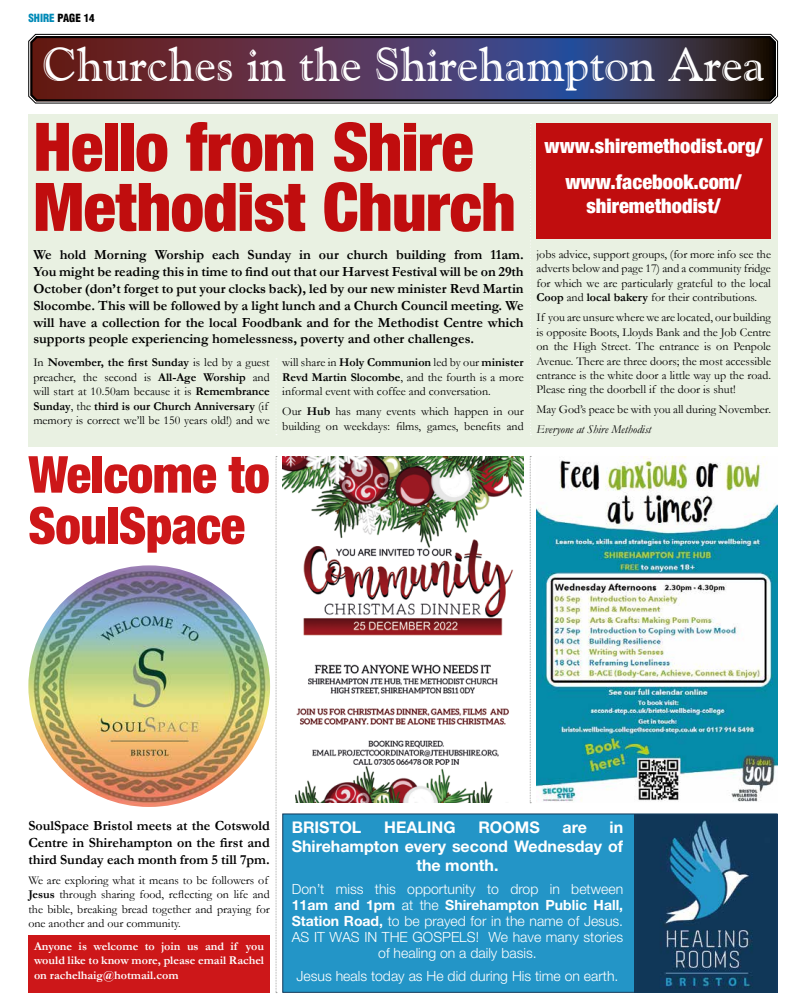
<style>
.page{position:relative;width:806px;height:1007px;background:#fff}
.page>*{position:absolute;margin:0;border:0;box-sizing:border-box;transform-origin:0 0}
.t1{font:900 condensed 67px/60px "Helvetica Neue LTW1 G";letter-spacing:-.01em;color:#c00d0e}
.t2{font:900 condensed 51px/51px "Helvetica Neue LTW1 G";letter-spacing:-.01em;color:#cd1719}
.t3{font:47px "Goudy Handtooled BT";color:#fff}
.t4{font:900 condensed 20px/35.4px "Helvetica Neue LTW1 G";color:#fff;text-align:center}
.t5{font:700 16.1px "Helvetica Neue LT Std";color:#fff}
.t6{font:300 14.1px/16.1px "Helvetica Neue LT Std";color:#fff;text-align:center}
.t7{font:700 14px/16.8px "Garamond";color:#000;text-align:justify}
.t8{font:12px/14.4px "Garamond";color:#000}
.t9{font:700 12px/14.4px "Garamond";color:#fff;text-align:justify}
.t10{font:italic 12px "Garamond";color:#000}
.t11{font:900 condensed 11px "Helvetica LT";color:#000}
.s1{color:#008ab7}
.s2{font-weight:700}
</style>
<div class="page">
<div style="left:28px;top:934px;width:242px;height:58px;background:#cd1719"></div>
<svg style="left:275px;top:456px;width:2px;height:537px"></svg>
<svg style="left:529px;top:456px;width:2px;height:347px"></svg>
<div style="left:282px;top:813px;width:495px;height:179px;background:#2395c7;border:1px solid #113859"></div>
<div style="left:633px;top:813px;width:143px;height:179px;background:#113859"></div>
<img style="left:662px;top:820px;width:91px;height:168px">
<svg style="left:28px;top:33px;width:750px;height:71px;background:#9e9e9e"></svg>
<svg style="left:29px;top:34px;width:747px;height:68px;background:#4a344e"></svg>
<div style="left:28px;top:114px;width:749px;height:332px;background:#e9f1e2"></div>
<div style="left:536px;top:123px;width:234px;height:116px;background:#c00d0e"></div>
<svg style="left:530px;top:123px;width:1px;height:312px"></svg>
<img style="left:282px;top:456px;width:241px;height:346px">
<img style="left:536px;top:456px;width:241px;height:346px">
<img style="left:28px;top:565px;width:242px;height:241px;border-radius:121px">
<p class="t11" style="left:28px;top:11px;width:68px"><span class="s1">SHIRE</span> PAGE 14</p>
<h3 class="t3" style="left:42px;top:36px;width:723px">Churches in the Shirehampton Area</h3>
<h1 class="t1" style="left:33px;top:117px;width:484px">Hello from Shire<br>Methodist Church</h1>
<p class="t7" style="left:33px;top:246px;width:491px">We hold Morning Worship each Sunday in our church building from 11am.<br>You might be reading this in time to find out that our Harvest Festival will be on 29th October (don’t forget to put your clocks back), led by our new minister Revd Martin Slocombe. This will be followed by a light lunch and a Church Council meeting. We will have a collection for the local Foodbank and for the Methodist Centre which supports people experiencing homelessness, poverty and other challenges.</p>
<p class="t8" style="left:33px;top:355px;width:238px">In <span class="s2">November, the first Sunday</span> is led by a guest preacher, the second is <span class="s2">All-Age Worship</span> and will start at 10.50am because it is <span class="s2">Remembrance Sunday</span>, the <span class="s2">third is our Church Anniversary</span> (if memory is correct we’ll be 150 years old!) and we</p>
<p class="t8" style="left:282px;top:355px;width:243px;text-align:justify">will share in <span class="s2">Holy Communion</span> led by our <span class="s2">minister Revd Martin Slocombe</span>, and the fourth is a more informal event with coffee and conversation.</p>
<p class="t8" style="left:282px;top:404px;width:243px">Our <span class="s2">Hub</span> has many events which happen in our building on weekdays: films, games, benefits and</p>
<h2 class="t2" style="left:28px;top:449px;width:243px">Welcome to<br>SoulSpace</h2>
<h3 class="t4" style="left:544px;top:128px;width:219px">www.shiremethodist.org/ www.facebook.com/</h3>
<h3 class="t4" style="left:586px;top:188px;width:136px">shiremethodist/</h3>
<p class="t8" style="left:536px;top:247px;width:236px;text-align:justify">jobs advice, support groups, (for more info see the adverts below and page 17) and a community fridge for which we are particularly grateful to the local <span class="s2">Coop</span> and <span class="s2">local bakery</span> for their contributions.</p>
<p class="t8" style="left:536px;top:310px;width:236px;text-align:justify">If you are unsure where we are located, our building is opposite Boots, Lloyds Bank and the Job Centre on the High Street. The entrance is on Penpole Avenue. There are three doors; the most accessible entrance is the white door a little way up the road.<br>Please ring the doorbell if the door is shut!</p>
<p class="t8" style="left:536px;top:402px;width:236px">May God’s peace be with you all during November.</p>
<p class="t10" style="left:536px;top:422px;width:116px">Everyone at Shire Methodist</p>
<p class="t7" style="left:28px;top:817px;width:243px">SoulSpace Bristol meets at the Cotswold Centre in Shirehampton on the first and third Sunday each month from 5 till 7pm.</p>
<p class="t8" style="left:28px;top:872px;width:243px">We are exploring what it means to be followers of <span class="s2">Jesus</span> through sharing food, reflecting on life and the bible, breaking bread together and praying for one another and our community.</p>
<p class="t9" style="left:34px;top:938px;width:231px">Anyone is welcome to join us and if you would like to know more, please email Rachel on rachelhaig@hotmail.com</p>
<h3 class="t5" style="left:291px;top:816px;width:71px">BRISTOL</h3>
<h3 class="t5" style="left:384px;top:816px;width:73px">HEALING</h3>
<h3 class="t5" style="left:478px;top:816px;width:63px">ROOMS</h3>
<h3 class="t5" style="left:562px;top:816px;width:26px">are</h3>
<h3 class="t5" style="left:609px;top:816px;width:15px">in</h3>
<h3 class="t5" style="left:291px;top:835px;width:333px">Shirehampton every second Wednesday of</h3>
<h3 class="t5" style="left:416px;top:854px;width:84px">the month.</h3>
<p class="t6" style="left:291px;top:880px;width:333px">Don’t miss this opportunity to drop in between <span class="s2">11am and 1pm</span> at the <span class="s2">Shirehampton Public Hall, Station Road,</span> to be prayed for in the name of Jesus.<br>AS IT WAS IN THE GOSPELS! We have many stories of healing on a daily basis.</p>
<p class="t6" style="left:296px;top:967px;width:323px">Jesus heals today as He did during His time on earth.</p>
</div>
